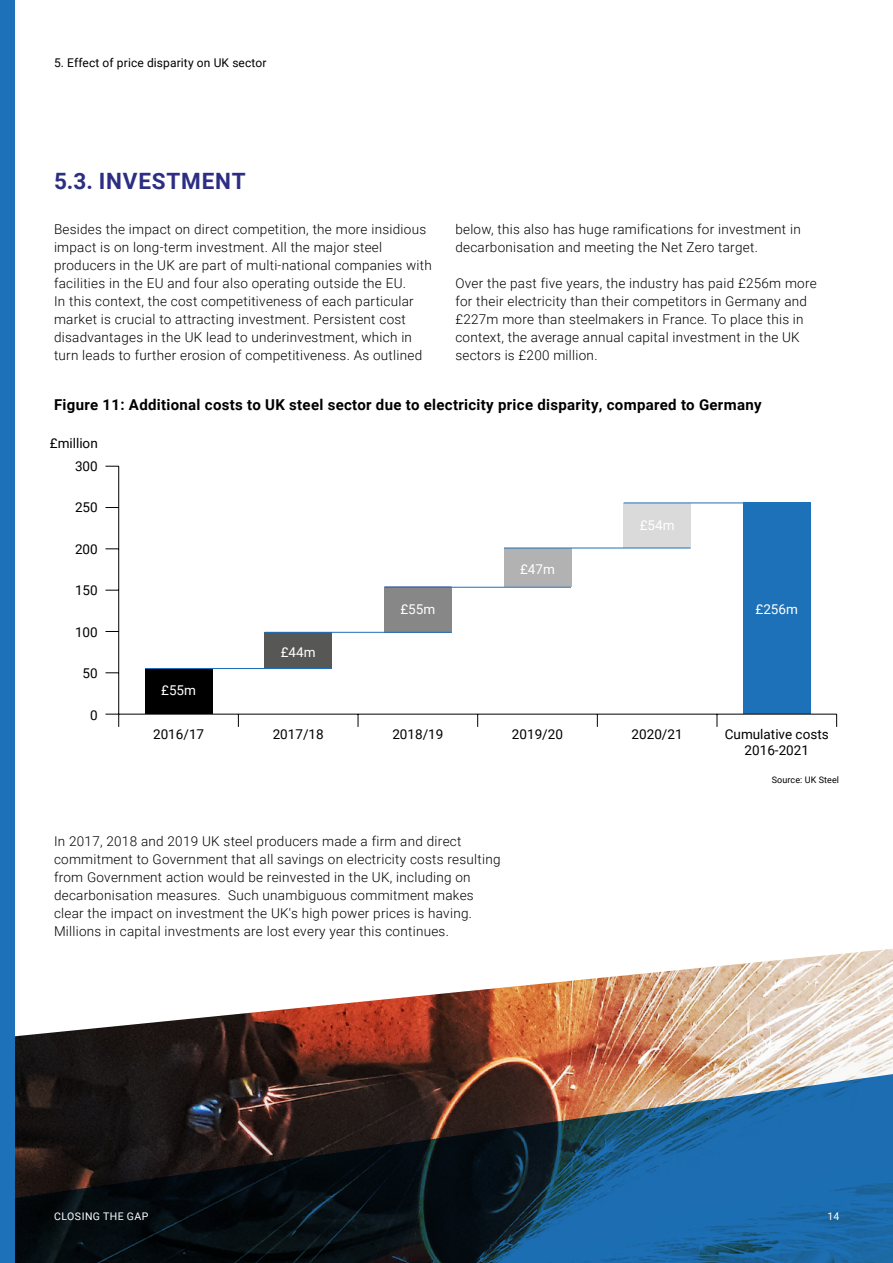
<style>
.page{position:relative;width:893px;height:1263px;background:#fff}
.page>*{position:absolute;margin:0;border:0;box-sizing:border-box;transform-origin:0 0}
.t1{font:700 22.5px "Roboto";letter-spacing:.035em;color:#2d2e83}
.t2{font:700 15px "Roboto";letter-spacing:.02em;color:#000}
.t3{font:300 13.5px/18px "Roboto";letter-spacing:.02em;color:#000}
.t4{font:13.5px/22.5px "Roboto";color:#000;text-align:right}
.t5{font:13.5px "Roboto";color:#fff}
.t6{font:12px "Roboto";letter-spacing:.01em;color:#000}
.t7{font:10.5px "Roboto";letter-spacing:.045em;color:#fff}
.t8{font:9px "Roboto";letter-spacing:.01em;color:#000}
</style>
<div class="page">
<img style="left:14px;top:949px;width:879px;height:90px">
<svg style="left:14px;top:1039px;width:879px;height:224px;background:#303e4e"></svg>
<div style="left:0;top:0;width:14px;height:1263px;background:#1d71b8"></div>
<div style="left:624px;top:503px;width:67px;height:45px;background:#dadada"></div>
<div style="left:504px;top:548px;width:67px;height:39px;background:#b3b2b2"></div>
<div style="left:384px;top:587px;width:67px;height:45px;background:#878787"></div>
<div style="left:265px;top:632px;width:67px;height:37px;background:#575756"></div>
<div style="left:145px;top:669px;width:67px;height:45px;background:#000"></div>
<div style="left:743px;top:502px;width:67px;height:212px;background:#1d71b8"></div>
<hr style="left:118px;top:466px;width:1px;height:248px;background:#000">
<svg style="left:105px;top:672px;width:13px;height:1px"></svg>
<svg style="left:105px;top:631px;width:13px;height:1px"></svg>
<svg style="left:105px;top:590px;width:13px;height:1px"></svg>
<svg style="left:105px;top:548px;width:13px;height:1px"></svg>
<svg style="left:105px;top:507px;width:13px;height:1px"></svg>
<svg style="left:105px;top:466px;width:13px;height:1px"></svg>
<hr style="left:145px;top:668px;width:187px;height:1px;background:#1d71b8">
<hr style="left:265px;top:632px;width:186px;height:1px;background:#1d71b8">
<hr style="left:384px;top:587px;width:187px;height:1px;background:#1d71b8">
<hr style="left:504px;top:548px;width:187px;height:1px;background:#1d71b8">
<hr style="left:624px;top:502px;width:186px;height:1px;background:#1d71b8">
<hr style="left:119px;top:714px;width:718px;height:1px;background:#000">
<svg style="left:105px;top:714px;width:14px;height:13px"></svg>
<svg style="left:238px;top:715px;width:1px;height:12px"></svg>
<svg style="left:358px;top:715px;width:1px;height:12px"></svg>
<svg style="left:477px;top:715px;width:1px;height:12px"></svg>
<svg style="left:597px;top:715px;width:1px;height:12px"></svg>
<svg style="left:717px;top:715px;width:1px;height:12px"></svg>
<svg style="left:836px;top:715px;width:1px;height:12px"></svg>
<p class="t6" style="left:54px;top:54px;width:214px">5. Effect of price disparity on UK sector</p>
<h1 class="t1" style="left:54px;top:166px;width:193px">5.3. INVESTMENT</h1>
<p class="t3" style="left:54px;top:220px;width:379px">Besides the impact on direct competition, the more insidious impact is on long-term investment. All the major steel producers in the UK are part of multi-national companies with facilities in the EU and four also operating outside the EU.<br>In this context, the cost competitiveness of each particular market is crucial to attracting investment. Persistent cost disadvantages in the UK lead to underinvestment, which in turn leads to further erosion of competitiveness. As outlined</p>
<p class="t3" style="left:455px;top:220px;width:347px">below, this also has huge ramifications for investment in decarbonisation and meeting the Net Zero target.</p>
<p class="t3" style="left:455px;top:274px;width:363px">Over the past five years, the industry has paid £256m more for their electricity than their competitors in Germany and £227m more than steelmakers in France. To place this in context, the average annual capital investment in the UK sectors is £200 million.</p>
<p class="t2" style="left:54px;top:394px;width:709px">Figure 11: Additional costs to UK steel sector due to electricity price disparity, compared to Germany</p>
<p class="t4" style="left:50px;top:431px;width:49px">£million<br>300</p>
<p class="t4" style="left:75px;top:496px;width:24px">250</p>
<p class="t4" style="left:75px;top:537px;width:24px">200</p>
<p class="t4" style="left:75px;top:579px;width:24px">150</p>
<p class="t4" style="left:75px;top:620px;width:24px">100</p>
<p class="t4" style="left:83px;top:662px;width:17px">50</p>
<p class="t4" style="left:90px;top:703px;width:9px">0</p>
<p class="t5" style="left:161px;top:681px;width:36px">£55m</p>
<p class="t5" style="left:281px;top:643px;width:36px">£44m</p>
<p class="t5" style="left:400px;top:600px;width:36px">£55m</p>
<p class="t5" style="left:520px;top:560px;width:36px">£47m</p>
<p class="t5" style="left:640px;top:516px;width:36px">£54m</p>
<p class="t5" style="left:755px;top:600px;width:44px">£256m</p>
<p class="t4" style="left:153px;top:722px;width:53px">2016/17</p>
<p class="t4" style="left:273px;top:722px;width:53px">2017/18</p>
<p class="t4" style="left:392px;top:722px;width:53px">2018/19</p>
<p class="t4" style="left:512px;top:722px;width:53px">2019/20</p>
<p class="t4" style="left:632px;top:722px;width:53px">2020/21</p>
<p class="t4" style="left:725px;top:725px;width:105px;line-height:16.2px;text-align:center">Cumulative costs<br>2016-2021</p>
<p class="t8" style="left:772px;top:774px;width:69px">Source: UK Steel</p>
<p class="t3" style="left:54px;top:832px;width:448px">In 2017, 2018 and 2019 UK steel producers made a firm and direct commitment to Government that all savings on electricity costs resulting from Government action would be reinvested in the UK, including on decarbonisation measures. Such unambiguous commitment makes clear the impact on investment the UK's high power prices is having.<br>Millions in capital investments are lost every year this continues.</p>
<p class="t7" style="left:54px;top:1209px;width:96px">CLOSING THE GAP</p>
<p class="t7" style="left:827px;top:1209px;width:13px">14</p>
</div>
